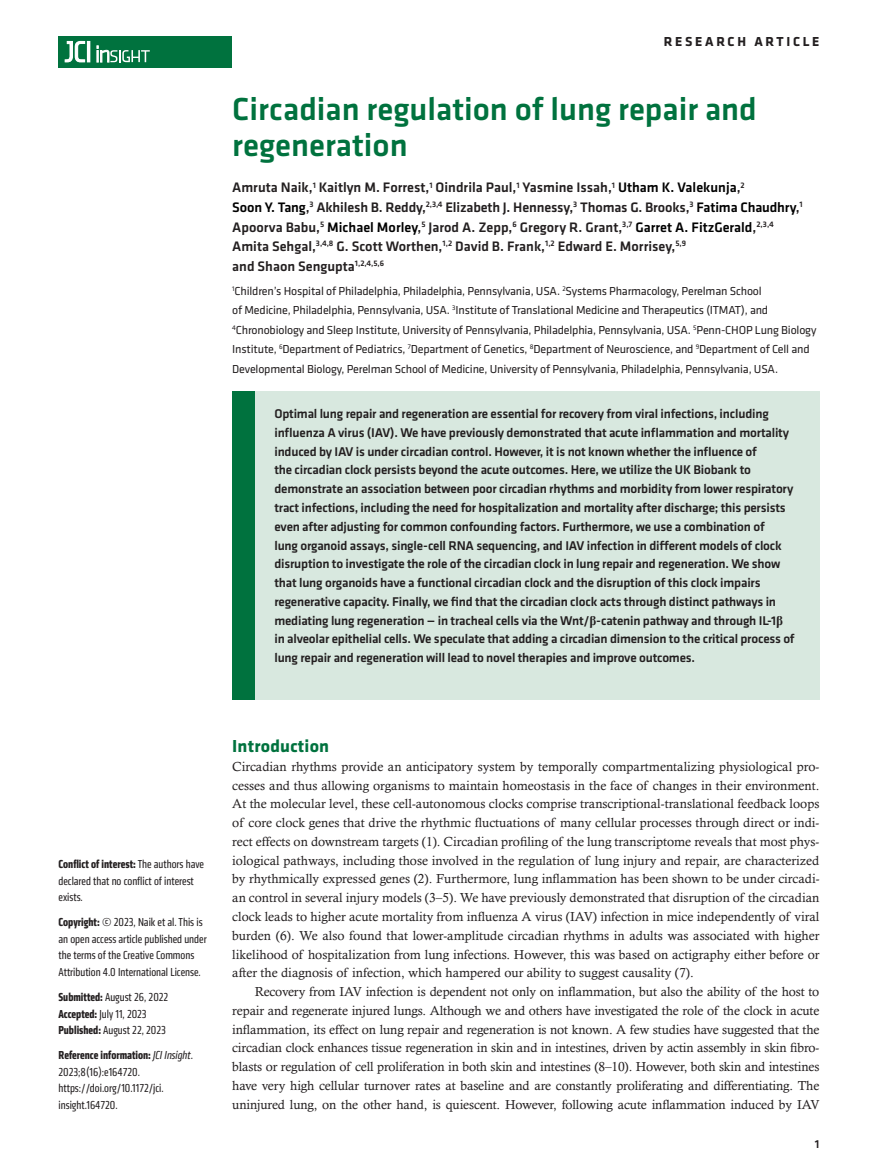
<style>
.page{position:relative;width:878px;height:1175px;background:#fff}
.page>*{position:absolute;margin:0;border:0;box-sizing:border-box;transform-origin:0 0}
.t1{font:500 33px/36px "Klavika Basic";color:#00723e}
.t2{font:700 18px "Klavika";letter-spacing:.01em;color:#00723e}
.t3{font:500 14.25px/19.5px "Klavika Basic";color:#231f20}
.t4{font:700 13.5px "Klavika Basic";letter-spacing:.2em;color:#231f20}
.t5{font:13.2px/18.8px "Calisto MT Std";letter-spacing:-.01em;color:#231f20;text-align:justify}
.t6{font:500 13.2px/18.8px "Klavika Basic";letter-spacing:-.015em;color:#231f20}
.t7{font:12px/19.5px "Klavika";letter-spacing:-.015em;color:#231f20}
.t8{font:condensed 12px/16.5px "Klavika";color:#231f20}
.t9{font:500 12px "Klavika Basic";color:#231f20}
.s1{color:#000}
.s2{font-family:"Times New Roman";font-weight:700}
.s3{font-weight:700}
.s4{font-style:italic}
</style>
<div class="page">
<div style="left:59px;top:36px;width:173px;height:31px;background:#00723e"></div>
<hr style="left:87px;top:41px;width:3px;height:21px;background:#fff">
<svg style="left:64px;top:41px;width:21px;height:22px"></svg>
<svg style="left:97px;top:46px;width:53px;height:16px"></svg>
<div style="left:232px;top:391px;width:587px;height:308px;background:#d8e8df"></div>
<div style="left:232px;top:391px;width:22px;height:308px;background:#00723e"></div>
<p class="t4" style="left:663px;top:32px;width:157px">RESEARCH ARTICLE</p>
<h1 class="t1" style="left:232px;top:91px;width:526px">Circadian regulation of lung repair and regeneration</h1>
<p class="t3" style="left:232px;top:178px;width:572px">Amruta Naik,<sup>1</sup> Kaitlyn M. Forrest,<sup>1</sup> Oindrila Paul,<sup>1</sup> Yasmine Issah,<sup>1</sup> <span class="s1">Utham K. Valekunja</span>,<sup>2<br></sup><span class="s1">Soon Y. Tang</span>,<sup>3</sup> Akhilesh B. Reddy,<sup>2,3,4</sup> Elizabeth J. Hennessy,<sup>3</sup> Thomas G. Brooks,<sup>3</sup> <span class="s1">Fatima Chaudhry</span>,<sup>1<br></sup>Apoorva Babu,<sup>5</sup> <span class="s1">Michael Morley</span>,<sup>5</sup> Jarod A. Zepp,<sup>6</sup> Gregory R. Grant,<sup>3,7</sup> <span class="s1">Garret A. FitzGerald</span>,<sup>2,3,4<br></sup>Amita Sehgal,<sup>3,4,8</sup> G. Scott Worthen,<sup>1,2</sup> David B. Frank,<sup>1,2</sup> Edward E. Morrisey,<sup>5,9<br></sup>and Shaon Sengupta<sup>1,2,4,5,6</sup></p>
<p class="t7" style="left:232px;top:280px;width:585px"><sup>1</sup>Children’s Hospital of Philadelphia, Philadelphia, Pennsylvania, USA. <sup>2</sup>Systems Pharmacology, Perelman School<br>of Medicine, Philadelphia, Pennsylvania, USA. <sup>3</sup>Institute of Translational Medicine and Therapeutics (ITMAT), and <sup>4</sup>Chronobiology and Sleep Institute, University of Pennsylvania, Philadelphia, Pennsylvania, USA. <sup>5</sup>Penn-CHOP Lung Biology Institute, <sup>6</sup>Department of Pediatrics, <sup>7</sup>Department of Genetics, <sup>8</sup>Department of Neuroscience, and <sup>9</sup>Department of Cell and Developmental Biology, Perelman School of Medicine, University of Pennsylvania, Philadelphia, Pennsylvania, USA.</p>
<p class="t6" style="left:274px;top:404px;width:522px">Optimal lung repair and regeneration are essential for recovery from viral infections, including influenza A virus (IAV). We have previously demonstrated that acute inflammation and mortality induced by IAV is under circadian control. However, it is not known whether the influence of<br>the circadian clock persists beyond the acute outcomes. Here, we utilize the UK Biobank to demonstrate an association between poor circadian rhythms and morbidity from lower respiratory tract infections, including the need for hospitalization and mortality after discharge; this persists even after adjusting for common confounding factors. Furthermore, we use a combination of<br>lung organoid assays, single-cell RNA sequencing, and IAV infection in different models of clock disruption to investigate the role of the circadian clock in lung repair and regeneration. We show that lung organoids have a functional circadian clock and the disruption of this clock impairs regenerative capacity. Finally, we find that the circadian clock acts through distinct pathways in mediating lung regeneration — in tracheal cells via the Wnt/<span class="s2">β</span>-catenin pathway and through IL-1<span class="s2">β </span>in alveolar epithelial cells. We speculate that adding a circadian dimension to the critical process of lung repair and regeneration will lead to novel therapies and improve outcomes.</p>
<p class="t8" style="left:59px;top:856px;width:147px"><span class="s3">Conflict of interest:</span> The authors have declared that no conflict of interest exists.</p>
<p class="t8" style="left:59px;top:914px;width:150px"><span class="s3">Copyright:</span> © 2023, Naik et al. This is an open access article published under the terms of the Creative Commons Attribution 4.0 International License.</p>
<p class="t8" style="left:59px;top:988px;width:111px"><span class="s3">Submitted:</span> August 26, 2022<br><span class="s3">Accepted:</span> July 11, 2023<br><span class="s3">Published:</span> August 22, 2023</p>
<p class="t8" style="left:59px;top:1046px;width:136px"><span class="s3">Reference information:</span> <span class="s4">JCI Insight</span>.<br>2023;8(16):e164720. https://doi.org/10.1172/jci. insight.164720.</p>
<h2 class="t2" style="left:232px;top:733px;width:98px">Introduction</h2>
<p class="t5" style="left:232px;top:757px;width:588px">Circadian rhythms provide an anticipatory system by temporally compartmentalizing physiological pro&shy;cesses and thus allowing organisms to maintain homeostasis in the face of changes in their environment.<br>At the molecular level, these cell-autonomous clocks comprise transcriptional-translational feedback loops of core clock genes that drive the rhythmic fluctuations of many cellular processes through direct or indi&shy;rect effects on downstream targets (1). Circadian profiling of the lung transcriptome reveals that most phys&shy;iological pathways, including those involved in the regulation of lung injury and repair, are characterized by rhythmically expressed genes (2). Furthermore, lung inflammation has been shown to be under circadi&shy;an control in several injury models (3–5). We have previously demonstrated that disruption of the circadian clock leads to higher acute mortality from influenza A virus (IAV) infection in mice independently of viral burden (6). We also found that lower-amplitude circadian rhythms in adults was associated with higher likelihood of hospitalization from lung infections. However, this was based on actigraphy either before or after the diagnosis of infection, which hampered our ability to suggest causality (7).</p>
<p class="t5" style="left:232px;top:982px;width:588px;text-indent:22px">Recovery from IAV infection is dependent not only on inflammation, but also the ability of the host to repair and regenerate injured lungs. Although we and others have investigated the role of the clock in acute inflammation, its effect on lung repair and regeneration is not known. A few studies have suggested that the circadian clock enhances tissue regeneration in skin and in intestines, driven by actin assembly in skin fibro&shy;blasts or regulation of cell proliferation in both skin and intestines (8–10). However, both skin and intestines have very high cellular turnover rates at baseline and are constantly proliferating and differentiating. The uninjured lung, on the other hand, is quiescent. However, following acute inflammation induced by IAV</p>
<p class="t9" style="left:814px;top:1135px;width:6px">1</p>
</div>
